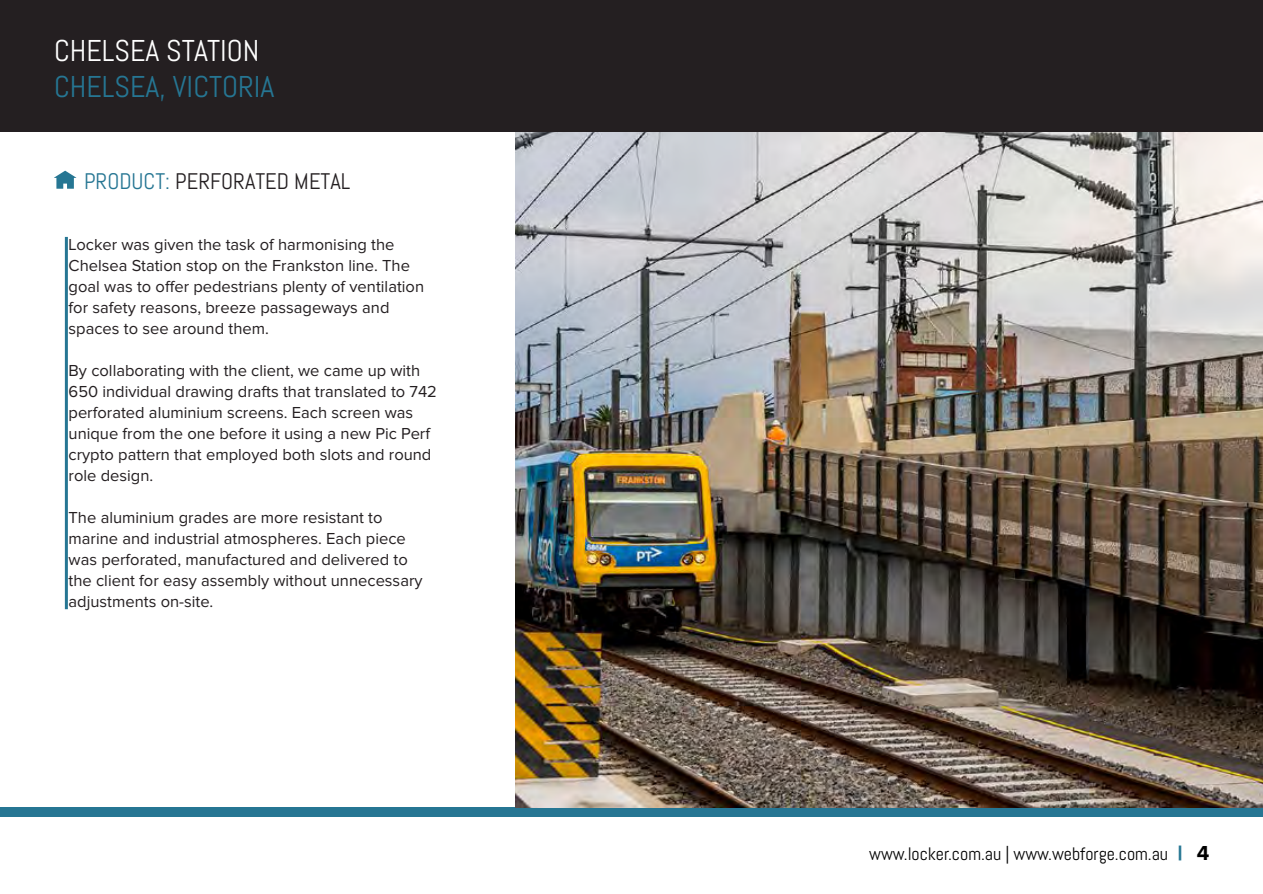
<style>
.page{position:relative;width:1263px;height:894px;background:#fff}
.page>*{position:absolute;margin:0;border:0;box-sizing:border-box;transform-origin:0 0}
.t1{font:30px "Abel";color:#267693}
.t2{font:30px "Abel";color:#fff}
.t3{font:22.5px "Abel";color:#241f21}
.t4{font:18px "Abel";color:#000}
.t5{font:16.5px/21px "Proxima Nova";color:#241f21}
.s1{color:#267693}
.s2{font-family:"Proxima Nova";font-weight:900;font-size:21px;color:#267693}
.s3{font-family:"Proxima Nova";font-weight:700;font-size:21px}
</style>
<div class="page">
<div style="left:0;top:807px;width:1263px;height:9px;background:#267693"></div>
<img style="left:515px;top:131px;width:748px;height:676px">
<svg style="left:54px;top:171px;width:22px;height:18px"></svg>
<hr style="left:65px;top:237px;width:3px;height:372px;background:#267693">
<div style="left:0;top:0;width:1263px;height:131px;background:#241f21"></div>
<h1 class="t2" style="left:54px;top:32px;width:207px">CHELSEA STATION</h1>
<h1 class="t1" style="left:54px;top:68px;width:222px">CHELSEA, VICTORIA</h1>
<h2 class="t3" style="left:84px;top:167px;width:268px"><span class="s1">PRODUCT:</span> PERFORATED METAL</h2>
<p class="t5" style="left:69px;top:234px;width:357px">Locker was given the task of harmonising the Chelsea Station stop on the Frankston line. The goal was to offer pedestrians plenty of ventilation for safety reasons, breeze passageways and spaces to see around them.</p>
<p class="t5" style="left:69px;top:360px;width:370px">By collaborating with the client, we came up with 650 individual drawing drafts that translated to 742 perforated aluminium screens. Each screen was unique from the one before it using a new Pic Perf crypto pattern that employed both slots and round role design.</p>
<p class="t5" style="left:69px;top:507px;width:355px">The aluminium grades are more resistant to marine and industrial atmospheres. Each piece was perforated, manufactured and delivered to the client for easy assembly without unnecessary adjustments on-site.</p>
<p class="t4" style="left:869px;top:842px;width:342px">www.locker.com.au | www.webforge.com.au <span class="s2">|</span> <span class="s3">4</span></p>
</div>
